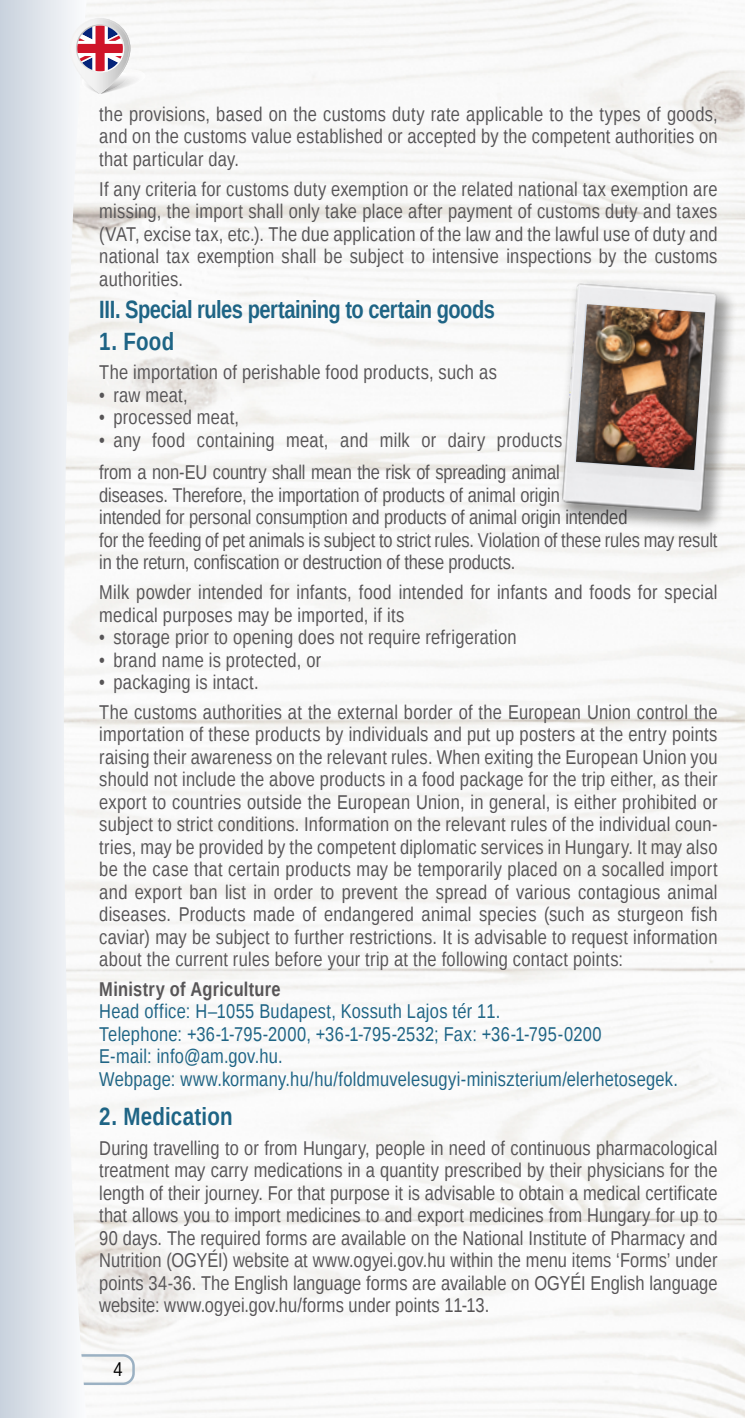
<style>
.page{position:relative;width:745px;height:1418px;background:#fff}
.page>*{position:absolute;margin:0;border:0;box-sizing:border-box;transform-origin:0 0}
.t1{font:700 25px "Liberation Sans Narrow";letter-spacing:-.02em;color:#1e6485}
.t2{font:700 25px "Liberation Sans Narrow";letter-spacing:.01em;color:#1e6485}
.t3{font:20px/22.5px "Liberation Sans Narrow";letter-spacing:.01em;color:#575557;text-align:justify}
.t4{font:20px/22.5px "Liberation Sans Narrow";letter-spacing:.015em;color:#1e6485}
.t5{font:700 20px "Liberation Sans Narrow";letter-spacing:.015em;color:#575557}
.t6{font:20px "Liberation Sans Narrow";color:#000}
</style>
<div class="page">
<div style="left:0;top:1354px;width:135px;height:30px;border:2px solid #9bb1c3;border-radius:11px"></div>
<svg style="left:0;top:0;width:92px;height:1417px"></svg>
<img style="left:71px;top:19px;width:58px;height:75px">
<svg style="left:76px;top:24px;width:73px;height:70px"></svg>
<div style="left:554px;top:276px;width:183px;height:257px;background:#000;opacity:.39"></div>
<img style="left:554px;top:277px;width:170px;height:242px">
<img style="left:575px;top:304px;width:129px;height:166px">
<p class="t3" style="left:99px;top:104px;width:619px">the provisions, based on the customs duty rate applicable to the types of goods, and on the customs value established or accepted by the competent authorities on that particular day.</p>
<p class="t3" style="left:99px;top:178px;width:619px">If any criteria for customs duty exemption or the related national tax exemption are missing, the import shall only take place after payment of customs duty and taxes (VAT, excise tax, etc.). The due application of the law and the lawful use of duty and national tax exemption shall be subject to intensive inspections by the customs authorities.</p>
<p class="t1" style="left:99px;top:292px;width:397px">III. Special rules pertaining to certain goods</p>
<p class="t1" style="left:99px;top:324px;width:76px">1. Food</p>
<p class="t3" style="left:99px;top:362px;width:399px">The importation of perishable food products, such as</p>
<p class="t3" style="left:99px;top:384px;width:90px">• raw meat,</p>
<p class="t3" style="left:99px;top:407px;width:141px">• processed meat,</p>
<p class="t3" style="left:99px;top:424px;width:464px;line-height:32.5px">• any food containing meat, and milk or dairy products from a non-EU country shall mean the risk of spreading animal</p>
<p class="t3" style="left:99px;top:484px;width:619px;text-align:left">diseases. Therefore, the importation of products of animal origin<br>intended for personal consumption and products of animal origin intended<br>for the feeding of pet animals is subject to strict rules. Violation of these rules may result in the return, confiscation or destruction of these products.</p>
<p class="t3" style="left:99px;top:581px;width:619px">Milk powder intended for infants, food intended for infants and foods for special medical purposes may be imported, if its</p>
<p class="t3" style="left:99px;top:626px;width:418px">• storage prior to opening does not require refrigeration</p>
<p class="t3" style="left:99px;top:649px;width:223px">• brand name is protected, or</p>
<p class="t3" style="left:99px;top:668px;width:619px;line-height:29.5px">• packaging is intact.<br>The customs authorities at the external border of the European Union control the</p>
<p class="t3" style="left:99px;top:724px;width:619px">importation of these products by individuals and put up posters at the entry points raising their awareness on the relevant rules. When exiting the European Union you should not include the above products in a food package for the trip either, as their export to countries outside the European Union, in general, is either prohibited or subject to strict conditions. Information on the relevant rules of the individual coun&shy;tries, may be provided by the competent diplomatic services in Hungary. It may also be the case that certain products may be temporarily placed on a socalled import and export ban list in order to prevent the spread of various contagious animal diseases. Products made of endangered animal species (such as sturgeon fish caviar) may be subject to further restrictions. It is advisable to request information about the current rules before your trip at the following contact points:</p>
<p class="t5" style="left:99px;top:975px;width:183px">Ministry of Agriculture</p>
<p class="t4" style="left:99px;top:1001px;width:580px">Head office: H–1055 Budapest, Kossuth Lajos tér 11.<br>Telephone: +36-1-795-2000, +36-1-795-2532; Fax: +36-1-795-0200<br>E-mail: info@am.gov.hu.<br>Webpage: www.kormany.hu/hu/foldmuvelesugyi-miniszterium/elerhetosegek.</p>
<p class="t2" style="left:99px;top:1099px;width:135px">2. Medication</p>
<p class="t3" style="left:99px;top:1137px;width:619px">During travelling to or from Hungary, people in need of continuous pharmacological treatment may carry medications in a quantity prescribed by their physicians for the length of their journey. For that purpose it is advisable to obtain a medical certificate that allows you to import medicines to and export medicines from Hungary for up to 90 days. The required forms are available on the National Institute of Pharmacy and Nutrition (OGYÉI) website at www.ogyei.gov.hu within the menu items ‘Forms’ under points 34-36. The English language forms are available on OGYÉI English language website: www.ogyei.gov.hu/forms under points 11-13.</p>
<p class="t6" style="left:113px;top:1357px;width:11px">4</p>
</div>
